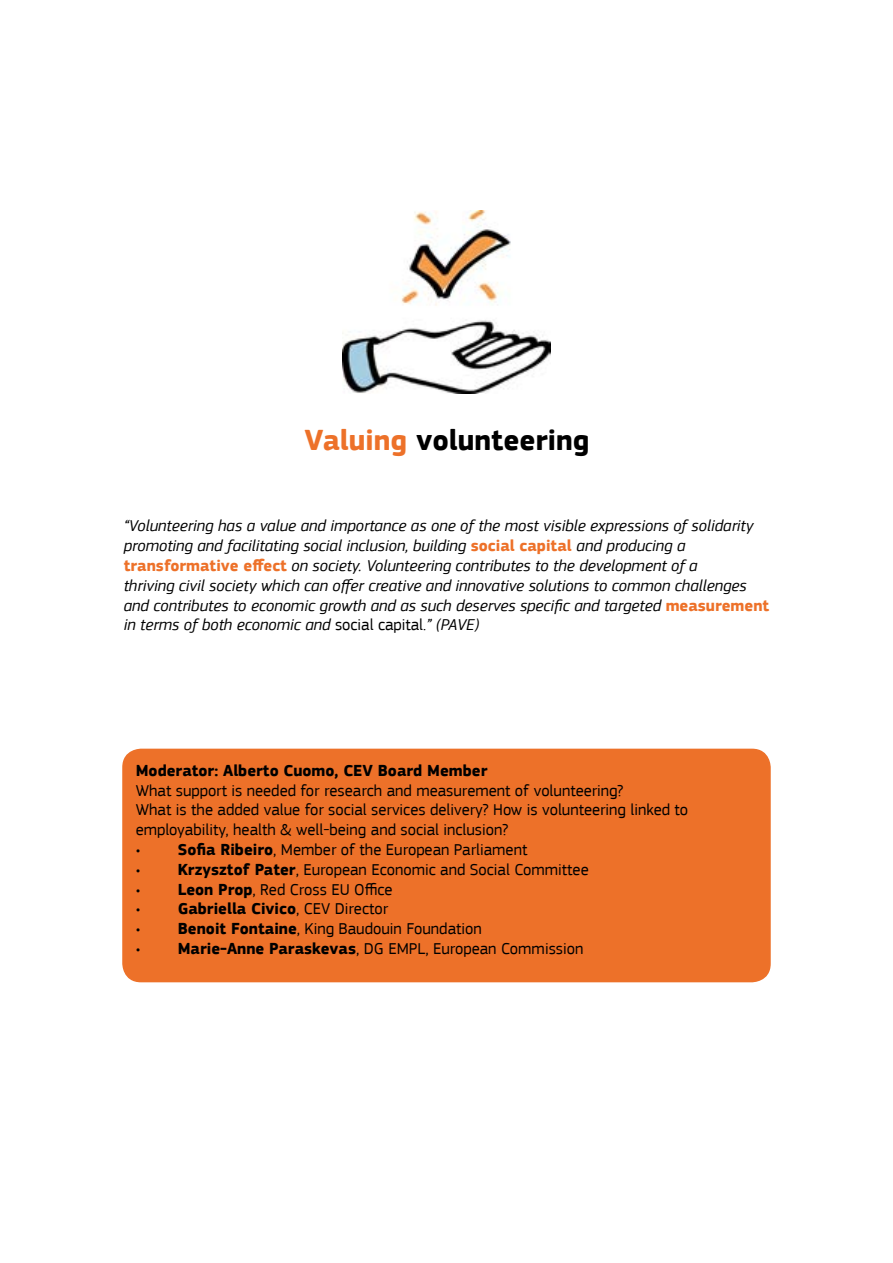
<style>
.page{position:relative;width:893px;height:1263px;background:#fff}
.page>*{position:absolute;margin:0;border:0;box-sizing:border-box;transform-origin:0 0}
.t1{font:700 30px "EC Square Sans Pro";color:#000}
.t2{font:italic 16.5px/19.8px "EC Square Sans Pro";color:#000}
.t3{font:16.5px/19.8px "EC Square Sans Pro";color:#000}
.t4{font:700 16.5px "EC Square Sans Pro";color:#000}
.s1{color:#ed7129}
.s2{font-weight:700;font-style:normal;color:#ed7129}
.s3{font-style:normal}
.s4{font-weight:700}
.s5{font-weight:400}
</style>
<div class="page">
<img style="left:342px;top:210px;width:209px;height:183px">
<div style="left:123px;top:749px;width:647px;height:232px;background:#ed7129;border-radius:18px"></div>
<div style="left:122px;top:749px;width:649px;height:233px;border:2px solid #ed7129;border-radius:18px"></div>
<h1 class="t1" style="left:305px;top:422px;width:286px"><span class="s1">Valuing</span> volunteering</h1>
<p class="t2" style="left:124px;top:516px;width:647px">“Volunteering has a value and importance as one of the most visible expressions of solidarity promoting and facilitating social inclusion, building <span class="s2">social capital</span> and producing a <span class="s2">transformative effect</span> on society. Volunteering contributes to the development of a<br>thriving civil society which can offer creative and innovative solutions to common challenges and contributes to economic growth and as such deserves specific and targeted <span class="s2">measurement </span>in terms of both economic and <span class="s3">social capital.</span>” (PAVE)</p>
<p class="t4" style="left:136px;top:760px;width:353px">Moderator: Alberto Cuomo, CEV Board Member</p>
<p class="t3" style="left:136px;top:780px;width:554px">What support is needed for research and measurement of volunteering?<br>What is the added value for social services delivery? How is volunteering linked to employability, health &amp; well-being and social inclusion?</p>
<p class="t3" style="left:136px;top:840px;width:393px">• <span class="s4">Sofia Ribeiro</span>, Member of the European Parliament</p>
<p class="t3" style="left:136px;top:859px;width:454px">• <span class="s4">Krzysztof Pater</span>, European Economic and Social Committee</p>
<p class="t3" style="left:136px;top:879px;width:258px">• <span class="s4">Leon Prop</span>, Red Cross EU Office</p>
<p class="t4" style="left:136px;top:899px;width:254px"><span class="s5">•</span> Gabriella Civico<span class="s5">, CEV Director</span></p>
<p class="t3" style="left:136px;top:919px;width:348px">• <span class="s4">Benoit Fontaine</span>, King Baudouin Foundation</p>
<p class="t3" style="left:136px;top:939px;width:449px">• <span class="s4">Marie-Anne Paraskevas</span>, DG EMPL, European Commission</p>
</div>
